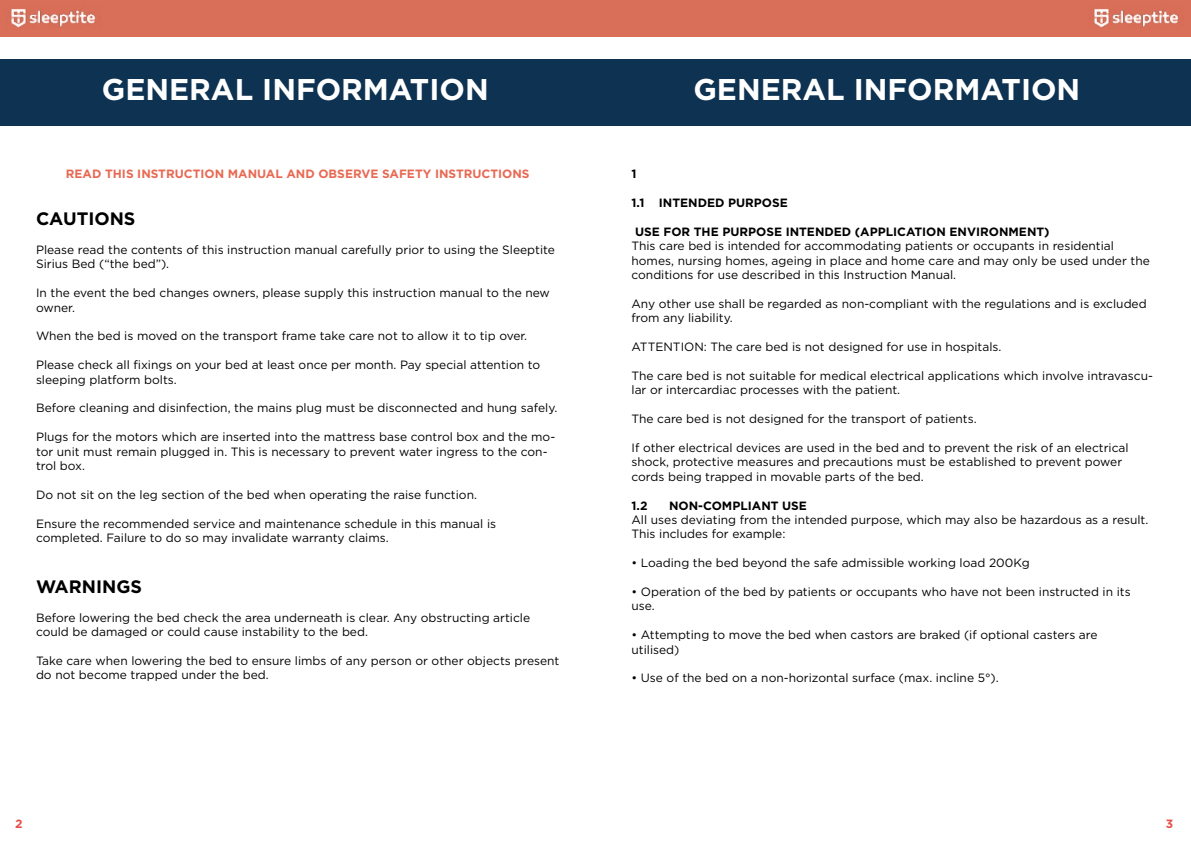
<style>
.page{position:relative;width:1191px;height:842px;background:#fff}
.page>*{position:absolute;margin:0;border:0;box-sizing:border-box;transform-origin:0 0}
.t1{font:700 30px "Gotham";color:#fff}
.t2{font:700 18px "Gotham";color:#000}
.t3{font:12px/14.4px "Gotham";color:#000}
.t4{font:700 12px "Gotham";color:#000}
.t5{font:700 12px "Gotham";color:#e86953}
.t6{font:700 12px "Gotham";color:#e7504a}
</style>
<div class="page">
<div style="left:0;top:0;width:595px;height:37px;background:#d96f58"></div>
<img style="left:10px;top:9px;width:90px;height:19px">
<div style="left:595px;top:0;width:596px;height:37px;background:#d96f58"></div>
<img style="left:1093px;top:9px;width:90px;height:19px">
<div style="left:0;top:59px;width:595px;height:67px;background:#0e3252"></div>
<div style="left:595px;top:59px;width:596px;height:67px;background:#0e3252"></div>
<h1 class="t1" style="left:102px;top:69px;width:388px">GENERAL INFORMATION</h1>
<h1 class="t1" style="left:693px;top:69px;width:388px">GENERAL INFORMATION</h1>
<p class="t5" style="left:66px;top:166px;width:465px">READ THIS INSTRUCTION MANUAL AND OBSERVE SAFETY INSTRUCTIONS</p>
<h2 class="t2" style="left:36px;top:207px;width:101px">CAUTIONS</h2>
<p class="t3" style="left:36px;top:242px;width:520px">Please read the contents of this instruction manual carefully prior to using the Sleeptite<br>Sirius Bed (“the bed”).</p>
<p class="t3" style="left:36px;top:286px;width:515px">In the event the bed changes owners, please supply this instruction manual to the new owner.</p>
<p class="t3" style="left:36px;top:329px;width:493px">When the bed is moved on the transport frame take care not to allow it to tip over.</p>
<p class="t3" style="left:36px;top:358px;width:506px">Please check all fixings on your bed at least once per month. Pay special attention to sleeping platform bolts.</p>
<p class="t3" style="left:36px;top:401px;width:523px">Before cleaning and disinfection, the mains plug must be disconnected and hung safely.</p>
<p class="t3" style="left:36px;top:430px;width:521px">Plugs for the motors which are inserted into the mattress base control box and the mo&shy;tor unit must remain plugged in. This is necessary to prevent water ingress to the con&shy;trol box.</p>
<p class="t3" style="left:36px;top:487px;width:442px">Do not sit on the leg section of the bed when operating the raise function.</p>
<p class="t3" style="left:36px;top:516px;width:461px">Ensure the recommended service and maintenance schedule in this manual is completed. Failure to do so may invalidate warranty claims.</p>
<h2 class="t2" style="left:36px;top:574px;width:107px">WARNINGS</h2>
<p class="t3" style="left:36px;top:610px;width:496px">Before lowering the bed check the area underneath is clear. Any obstructing article could be damaged or could cause instability to the bed.</p>
<p class="t3" style="left:36px;top:653px;width:525px">Take care when lowering the bed to ensure limbs of any person or other objects present do not become trapped under the bed.</p>
<p class="t4" style="left:631px;top:166px;width:7px">1</p>
<p class="t4" style="left:631px;top:195px;width:158px">1.1 INTENDED PURPOSE</p>
<p class="t4" style="left:635px;top:224px;width:416px">USE FOR THE PURPOSE INTENDED (APPLICATION ENVIRONMENT)</p>
<p class="t3" style="left:631px;top:239px;width:520px">This care bed is intended for accommodating patients or occupants in residential homes, nursing homes, ageing in place and home care and may only be used under the conditions for use described in this Instruction Manual.</p>
<p class="t3" style="left:631px;top:296px;width:517px">Any other use shall be regarded as non-compliant with the regulations and is excluded from any liability.</p>
<p class="t3" style="left:631px;top:339px;width:371px">ATTENTION: The care bed is not designed for use in hospitals.</p>
<p class="t3" style="left:631px;top:368px;width:523px">The care bed is not suitable for medical electrical applications which involve intravascu&shy;lar or intercardiac processes with the patient.</p>
<p class="t3" style="left:631px;top:411px;width:347px">The care bed is not designed for the transport of patients.</p>
<p class="t3" style="left:631px;top:440px;width:499px">If other electrical devices are used in the bed and to prevent the risk of an electrical shock, protective measures and precautions must be established to prevent power cords being trapped in movable parts of the bed.</p>
<p class="t4" style="left:631px;top:497px;width:17px">1.2</p>
<p class="t4" style="left:669px;top:497px;width:139px">NON-COMPLIANT USE</p>
<p class="t3" style="left:631px;top:512px;width:518px">All uses deviating from the intended purpose, which may also be hazardous as a result.<br>This includes for example:</p>
<p class="t3" style="left:631px;top:555px;width:400px">• Loading the bed beyond the safe admissible working load 200Kg</p>
<p class="t3" style="left:631px;top:584px;width:501px">• Operation of the bed by patients or occupants who have not been instructed in its use.</p>
<p class="t3" style="left:631px;top:627px;width:467px">• Attempting to move the bed when castors are braked (if optional casters are utilised)</p>
<p class="t3" style="left:631px;top:671px;width:369px">• Use of the bed on a non-horizontal surface (max. incline 5°).</p>
<p class="t6" style="left:15px;top:815px;width:9px">2</p>
<p class="t6" style="left:1166px;top:815px;width:9px">3</p>
</div>
